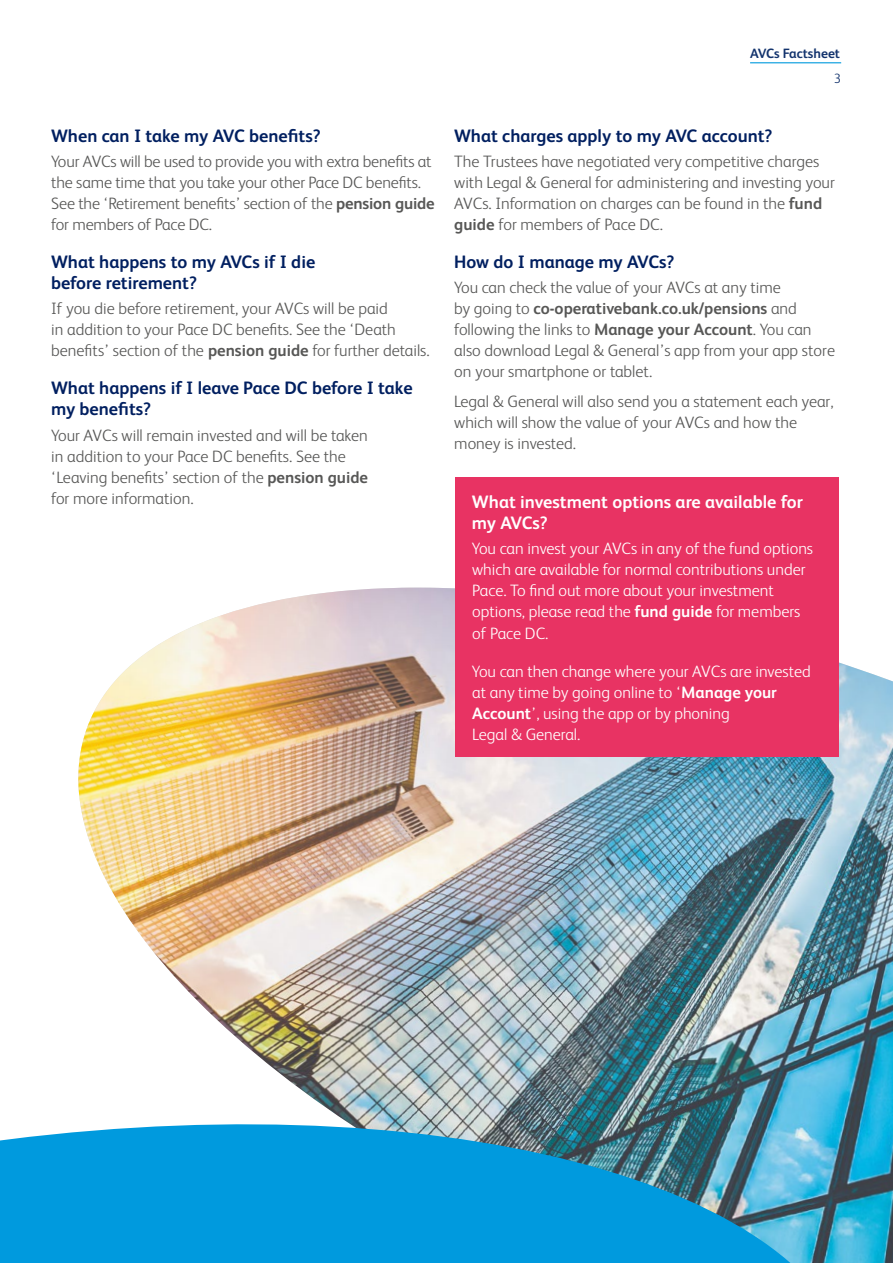
<style>
.page{position:relative;width:893px;height:1263px;background:#fff}
.page>*{position:absolute;margin:0;border:0;box-sizing:border-box;transform-origin:0 0}
.t1{font:700 18px/21px "Coop Bank";color:#001f60}
.t2{font:700 18px/21px "Coop Bank";color:#fff}
.t3{font:300 16.5px/21px "Coop Bank";color:#575756}
.t4{font:300 16.5px/21px "Coop Bank";color:#fff}
.t5{font:700 13.5px "Coop Bank";color:#13336d}
.t6{font:300 13.5px "Coop Bank";color:#13336d}
.s1{font-weight:700}
</style>
<div class="page">
<img style="left:78px;top:588px;width:815px;height:675px">
<img style="left:97px;top:1077px;width:766px;height:186px">
<svg style="left:0;top:995px;width:97px;height:268px"></svg>
<hr style="left:750px;top:62px;width:91px;height:1px;background:#009ade">
<div style="left:455px;top:477px;width:383px;height:279px;background:#e83363"></div>
<p class="t1" style="left:51px;top:124px;width:271px">When can I take my AVC benefits?</p>
<p class="t3" style="left:51px;top:150px;width:385px">Your AVCs will be used to provide you with extra benefits at the same time that you take your other Pace DC benefits.<br>See the ‘Retirement benefits’ section of the <span class="s1">pension guide </span>for members of Pace DC.</p>
<p class="t1" style="left:51px;top:251px;width:266px">What happens to my AVCs if I die before retirement?</p>
<p class="t3" style="left:51px;top:297px;width:380px">If you die before retirement, your AVCs will be paid<br>in addition to your Pace DC benefits. See the ‘Death benefits’ section of the <span class="s1">pension guide</span> for further details.</p>
<p class="t1" style="left:51px;top:377px;width:363px">What happens if I leave Pace DC before I take my benefits?</p>
<p class="t3" style="left:51px;top:424px;width:319px">Your AVCs will remain invested and will be taken in addition to your Pace DC benefits. See the ‘Leaving benefits’ section of the <span class="s1">pension guide </span>for more information.</p>
<p class="t5" style="left:750px;top:44px;width:91px">AVCs Factsheet</p>
<p class="t6" style="left:834px;top:69px;width:9px">3</p>
<p class="t1" style="left:454px;top:124px;width:320px">What charges apply to my AVC account?</p>
<p class="t3" style="left:454px;top:150px;width:382px">The Trustees have negotiated very competitive charges with Legal &amp; General for administering and investing your AVCs. Information on charges can be found in the <span class="s1">fund guide</span> for members of Pace DC.</p>
<p class="t1" style="left:454px;top:251px;width:222px">How do I manage my AVCs?</p>
<p class="t3" style="left:454px;top:276px;width:382px">You can check the value of your AVCs at any time<br>by going to <span class="s1">co-operativebank.co.uk/pensions</span> and following the links to <span class="s1">Manage your Account</span>. You can also download Legal &amp; General’s app from your app store on your smartphone or tablet.</p>
<p class="t3" style="left:454px;top:390px;width:381px">Legal &amp; General will also send you a statement each year, which will show the value of your AVCs and how the money is invested.</p>
<p class="t2" style="left:472px;top:491px;width:332px">What investment options are available for my AVCs?</p>
<p class="t4" style="left:472px;top:537px;width:343px">You can invest your AVCs in any of the fund options which are available for normal contributions under Pace. To find out more about your investment options, please read the <span class="s1">fund guide</span> for members of Pace DC.</p>
<p class="t4" style="left:472px;top:660px;width:340px">You can then change where your AVCs are invested at any time by going online to ‘<span class="s1">Manage your Account</span>’, using the app or by phoning<br>Legal &amp; General.</p>
</div>
